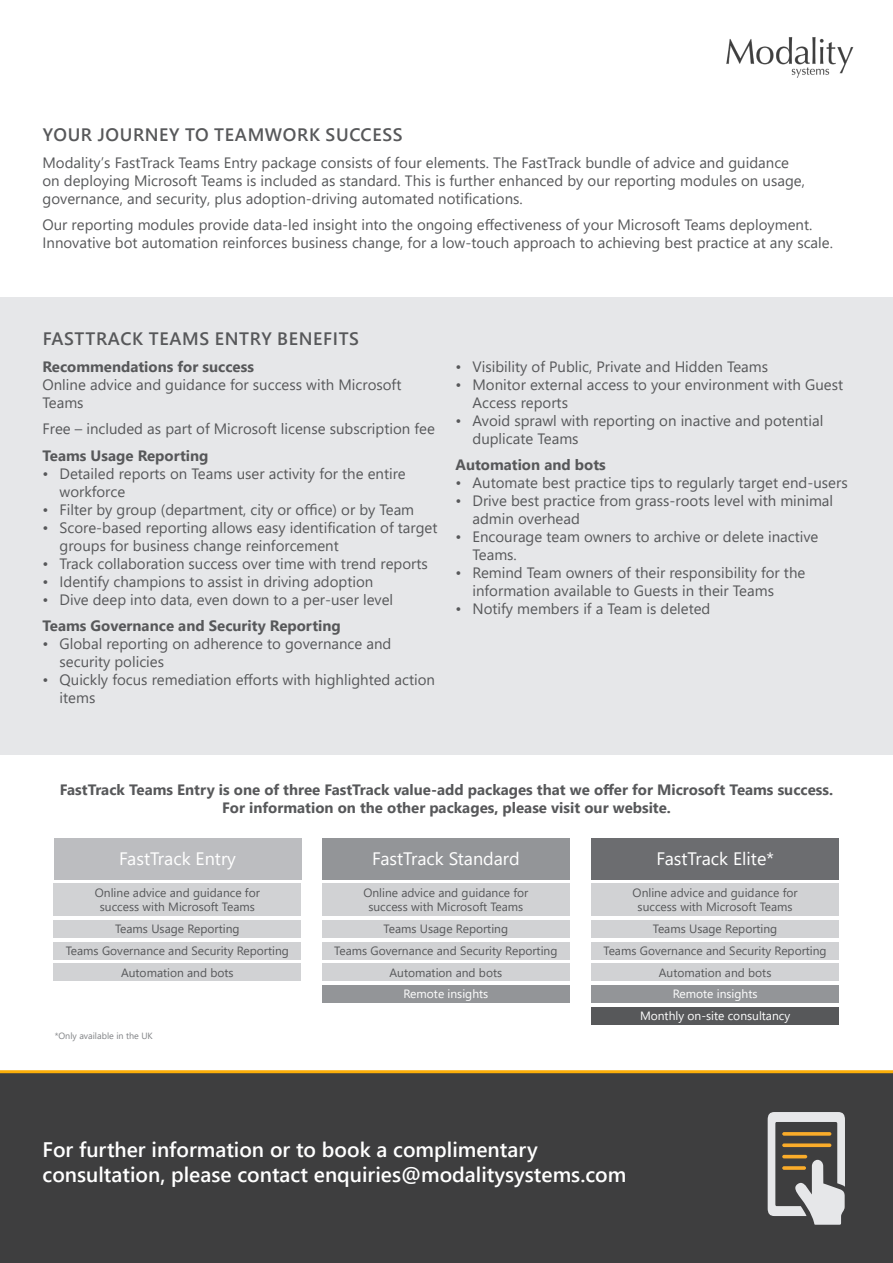
<style>
.page{position:relative;width:893px;height:1263px;background:#fff}
.page>*{position:absolute;margin:0;border:0;box-sizing:border-box;transform-origin:0 0}
.t1{font:600 21px/25.2px "Segoe UI";color:#fff}
.t2{font:600 18px "Segoe UI";letter-spacing:.035em;color:#57585a}
.t3{font:18px "Segoe UI";color:#fff}
.body_copy{font:15px/18px "Segoe UI";color:#57585a}
.body_copy-2{font:700 15px/18px "Segoe UI";color:#57585a;text-align:center}
.t4{font:12px/14.4px "Segoe UI";color:#57585a;text-align:center}
.t5{font:12px "Segoe UI";color:#fff}
.t6{font:9px "Segoe UI";color:#808285}
.s1{font-weight:700}
</style>
<div class="page">
<div style="left:0;top:297px;width:893px;height:457px;background:#e6e7e9"></div>
<img style="left:726px;top:37px;width:128px;height:41px">
<div style="left:0;top:1070px;width:893px;height:193px;background:#3e3e3f"></div>
<svg style="left:768px;top:1112px;width:77px;height:113px;background:#8f8f91"></svg>
<svg style="left:782px;top:1132px;width:49px;height:4px"></svg>
<svg style="left:782px;top:1143px;width:49px;height:4px"></svg>
<hr style="left:782px;top:1155px;width:25px;height:3px;background:#faac2a;border-radius:2px">
<svg style="left:782px;top:1166px;width:24px;height:4px"></svg>
<div style="left:591px;top:884px;width:248px;height:32px;background:#d1d2d4"></div>
<div style="left:591px;top:920px;width:248px;height:18px;background:#d1d2d4"></div>
<div style="left:591px;top:942px;width:248px;height:17px;background:#d1d2d4"></div>
<div style="left:591px;top:963px;width:248px;height:18px;background:#d1d2d4"></div>
<div style="left:591px;top:985px;width:248px;height:18px;background:#939598"></div>
<div style="left:591px;top:1007px;width:248px;height:18px;background:#57585a"></div>
<div style="left:591px;top:838px;width:248px;height:42px;background:#6c6d70"></div>
<div style="left:322px;top:884px;width:248px;height:32px;background:#d1d2d4"></div>
<div style="left:322px;top:920px;width:248px;height:18px;background:#d1d2d4"></div>
<div style="left:322px;top:942px;width:248px;height:17px;background:#d1d2d4"></div>
<div style="left:322px;top:963px;width:248px;height:18px;background:#d1d2d4"></div>
<div style="left:322px;top:985px;width:248px;height:18px;background:#939598"></div>
<div style="left:322px;top:838px;width:248px;height:42px;background:#939598"></div>
<div style="left:54px;top:884px;width:247px;height:32px;background:#d1d2d4"></div>
<div style="left:54px;top:920px;width:247px;height:18px;background:#d1d2d4"></div>
<div style="left:54px;top:942px;width:247px;height:17px;background:#d1d2d4"></div>
<div style="left:54px;top:963px;width:247px;height:18px;background:#d1d2d4"></div>
<div style="left:54px;top:838px;width:247px;height:42px;background:#bcbdc0"></div>
<p class="t2" style="left:43px;top:118px;width:361px">YOUR JOURNEY TO TEAMWORK SUCCESS</p>
<p class="body_copy" style="left:43px;top:152px;width:764px">Modality’s FastTrack Teams Entry package consists of four elements. The FastTrack bundle of advice and guidance on deploying Microsoft Teams is included as standard. This is further enhanced by our reporting modules on usage, governance, and security, plus adoption-driving automated notifications.</p>
<p class="body_copy" style="left:43px;top:214px;width:792px">Our reporting modules provide data-led insight into the ongoing effectiveness of your Microsoft Teams deployment.<br>Innovative bot automation reinforces business change, for a low-touch approach to achieving best practice at any scale.</p>
<p class="t2" style="left:43px;top:322px;width:318px">FASTTRACK TEAMS ENTRY BENEFITS</p>
<p class="body_copy" style="left:43px;top:356px;width:360px"><span class="s1">Recommendations for success<br></span>Online advice and guidance for success with Microsoft<br>Teams</p>
<p class="body_copy" style="left:43px;top:418px;width:394px">Free – included as part of Microsoft license subscription fee</p>
<p class="body_copy-2" style="left:43px;top:445px;width:168px">Teams Usage Reporting</p>
<p class="body_copy" style="left:60px;top:463px;width:348px;text-indent:-17px">• Detailed reports on Teams user activity for the entire workforce</p>
<p class="body_copy" style="left:43px;top:499px;width:373px">• Filter by group (department, city or office) or by Team</p>
<p class="body_copy" style="left:60px;top:517px;width:379px;text-indent:-17px">• Score-based reporting allows easy identification of target groups for business change reinforcement</p>
<p class="body_copy" style="left:43px;top:553px;width:387px">• Track collaboration success over time with trend reports</p>
<p class="body_copy" style="left:43px;top:571px;width:332px">• Identify champions to assist in driving adoption</p>
<p class="body_copy" style="left:43px;top:589px;width:352px">• Dive deep into data, even down to a per-user level</p>
<p class="body_copy-2" style="left:43px;top:616px;width:300px">Teams Governance and Security Reporting</p>
<p class="body_copy" style="left:60px;top:633px;width:333px;text-indent:-17px">• Global reporting on adherence to governance and security policies</p>
<p class="body_copy" style="left:60px;top:669px;width:377px;text-indent:-17px">• Quickly focus remediation efforts with highlighted action items</p>
<p class="body_copy" style="left:455px;top:356px;width:314px">• Visibility of Public, Private and Hidden Teams</p>
<p class="body_copy" style="left:472px;top:374px;width:372px;text-indent:-17px">• Monitor external access to your environment with Guest<br>Access reports</p>
<p class="body_copy" style="left:472px;top:410px;width:352px;text-indent:-17px">• Avoid sprawl with reporting on inactive and potential duplicate Teams</p>
<p class="body_copy-2" style="left:455px;top:455px;width:152px">Automation and bots</p>
<p class="body_copy" style="left:455px;top:472px;width:394px">• Automate best practice tips to regularly target end-users</p>
<p class="body_copy" style="left:472px;top:490px;width:362px;text-indent:-17px">• Drive best practice from grass-roots level with minimal admin overhead</p>
<p class="body_copy" style="left:472px;top:526px;width:347px;text-indent:-17px">• Encourage team owners to archive or delete inactive<br>Teams.</p>
<p class="body_copy" style="left:472px;top:562px;width:334px;text-indent:-17px">• Remind Team owners of their responsibility for the information available to Guests in their Teams</p>
<p class="body_copy" style="left:455px;top:598px;width:256px">• Notify members if a Team is deleted</p>
<p class="body_copy-2" style="left:60px;top:780px;width:775px">FastTrack Teams Entry is one of three FastTrack value-add packages that we offer for Microsoft Teams success.<br>For information on the other packages, please visit our website.</p>
<p class="t3" style="left:119px;top:841px;width:118px">FastTrack Entry</p>
<p class="t4" style="left:95px;top:884px;width:166px">Online advice and guidance for success with Microsoft Teams</p>
<p class="t4" style="left:115px;top:920px;width:126px">Teams Usage Reporting</p>
<p class="t4" style="left:66px;top:942px;width:225px">Teams Governance and Security Reporting</p>
<p class="t4" style="left:121px;top:964px;width:114px">Automation and bots</p>
<p class="t6" style="left:55px;top:1027px;width:100px">*Only available in the UK</p>
<p class="t3" style="left:372px;top:841px;width:149px">FastTrack Standard</p>
<p class="t4" style="left:363px;top:884px;width:166px">Online advice and guidance for success with Microsoft Teams</p>
<p class="t4" style="left:384px;top:920px;width:126px">Teams Usage Reporting</p>
<p class="t4" style="left:334px;top:942px;width:225px">Teams Governance and Security Reporting</p>
<p class="t4" style="left:390px;top:964px;width:114px">Automation and bots</p>
<p class="t5" style="left:403px;top:983px;width:86px">Remote insights</p>
<p class="t3" style="left:657px;top:841px;width:119px">FastTrack Elite*</p>
<p class="t4" style="left:633px;top:884px;width:166px">Online advice and guidance for success with Microsoft Teams</p>
<p class="t4" style="left:653px;top:920px;width:126px">Teams Usage Reporting</p>
<p class="t4" style="left:604px;top:942px;width:225px">Teams Governance and Security Reporting</p>
<p class="t4" style="left:659px;top:964px;width:114px">Automation and bots</p>
<p class="t5" style="left:673px;top:983px;width:86px">Remote insights</p>
<p class="t5" style="left:640px;top:1004px;width:152px">Monthly on-site consultancy</p>
<p class="t1" style="left:43px;top:1135px;width:585px">For further information or to book a complimentary consultation, please contact enquiries@modalitysystems.com</p>
</div>
